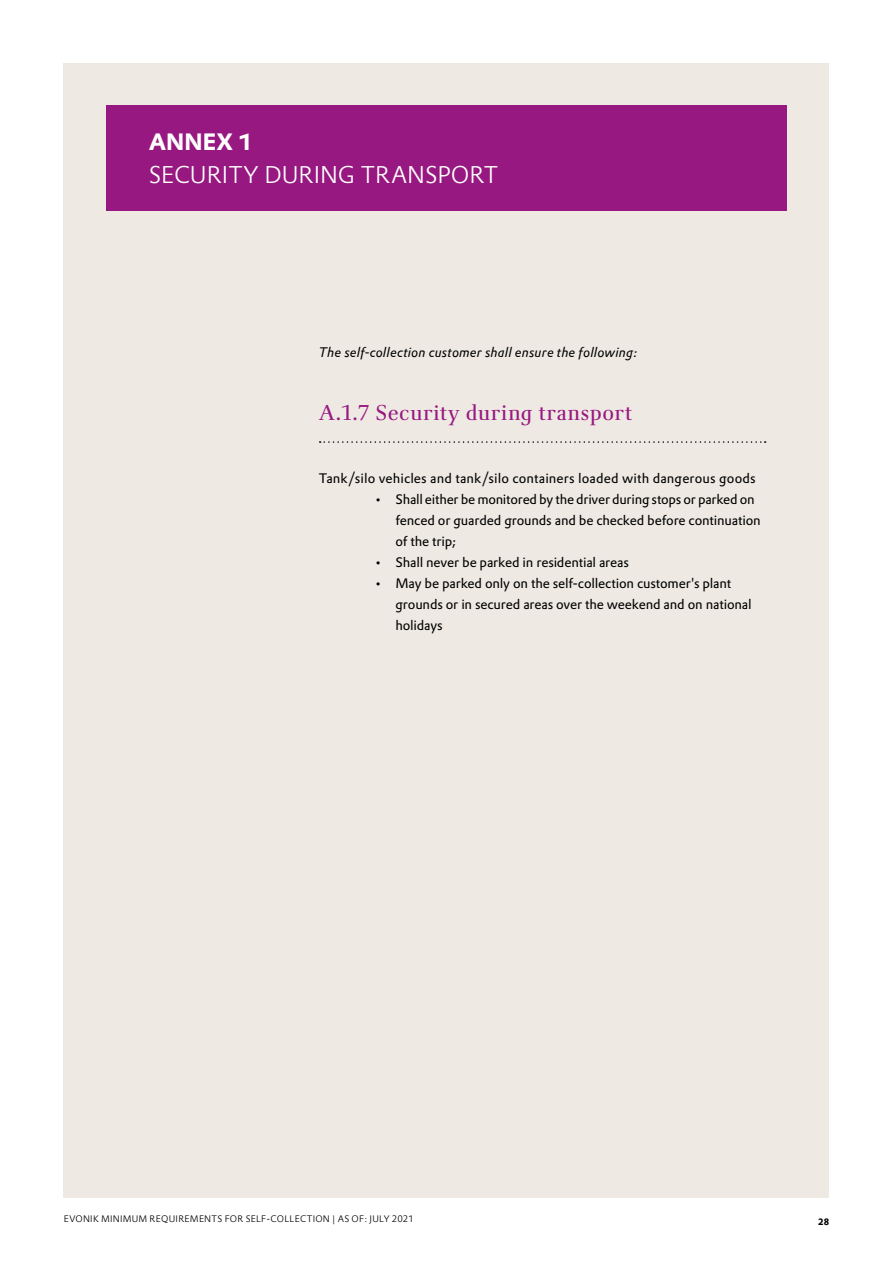
<style>
.page{position:relative;width:893px;height:1263px;background:#fff}
.page>*{position:absolute;margin:0;border:0;box-sizing:border-box;transform-origin:0 0}
.t1{font:300 23.1px "Evonik Prokyon";letter-spacing:-.005em;color:#fff}
.t2{font:700 23.1px "Evonik Prokyon";letter-spacing:.005em;color:#fff}
.t3{font:21px "Evonik Antares";letter-spacing:.02em;color:#981881}
.t4{font:13.5px/21px "Evonik Prokyon";letter-spacing:-.02em;color:#000}
.t5{font:italic 13.5px "Evonik Prokyon";letter-spacing:.005em;color:#000}
.t6{font:300 9px "Evonik Prokyon";letter-spacing:.03em;color:#000}
.t7{font:700 9px "Evonik Prokyon";color:#000}
</style>
<div class="page">
<div style="left:64px;top:63px;width:765px;height:1134px;background:#eeeae3"></div>
<svg style="left:320px;top:441px;width:446px;height:2px"></svg>
<div style="left:106px;top:105px;width:681px;height:105px;background:#981881"></div>
<h1 class="t2" style="left:149px;top:123px;width:106px">ANNEX 1</h1>
<h1 class="t1" style="left:149px;top:157px;width:351px">SECURITY DURING TRANSPORT</h1>
<p class="t5" style="left:319px;top:342px;width:320px">The self-collection customer shall ensure the following:</p>
<h2 class="t3" style="left:319px;top:396px;width:315px">A.1.7 Security during transport</h2>
<p class="t4" style="left:319px;top:467px;width:438px">Tank/silo vehicles and tank/silo containers loaded with dangerous goods</p>
<p class="t4" style="left:395px;top:488px;width:367px;text-indent:-21px">• Shall either be monitored by the driver during stops or parked on fenced or guarded grounds and be checked before continuation of the trip;</p>
<p class="t4" style="left:374px;top:551px;width:256px">• Shall never be parked in residential areas</p>
<p class="t4" style="left:395px;top:572px;width:358px;text-indent:-21px">• May be parked only on the self-collection customer's plant grounds or in secured areas over the weekend and on national holidays</p>
<p class="t6" style="left:64px;top:1212px;width:352px">EVONIK MINIMUM REQUIREMENTS FOR SELF-COLLECTION | AS OF: JULY 2021</p>
<p class="t7" style="left:818px;top:1214px;width:13px">28</p>
</div>
